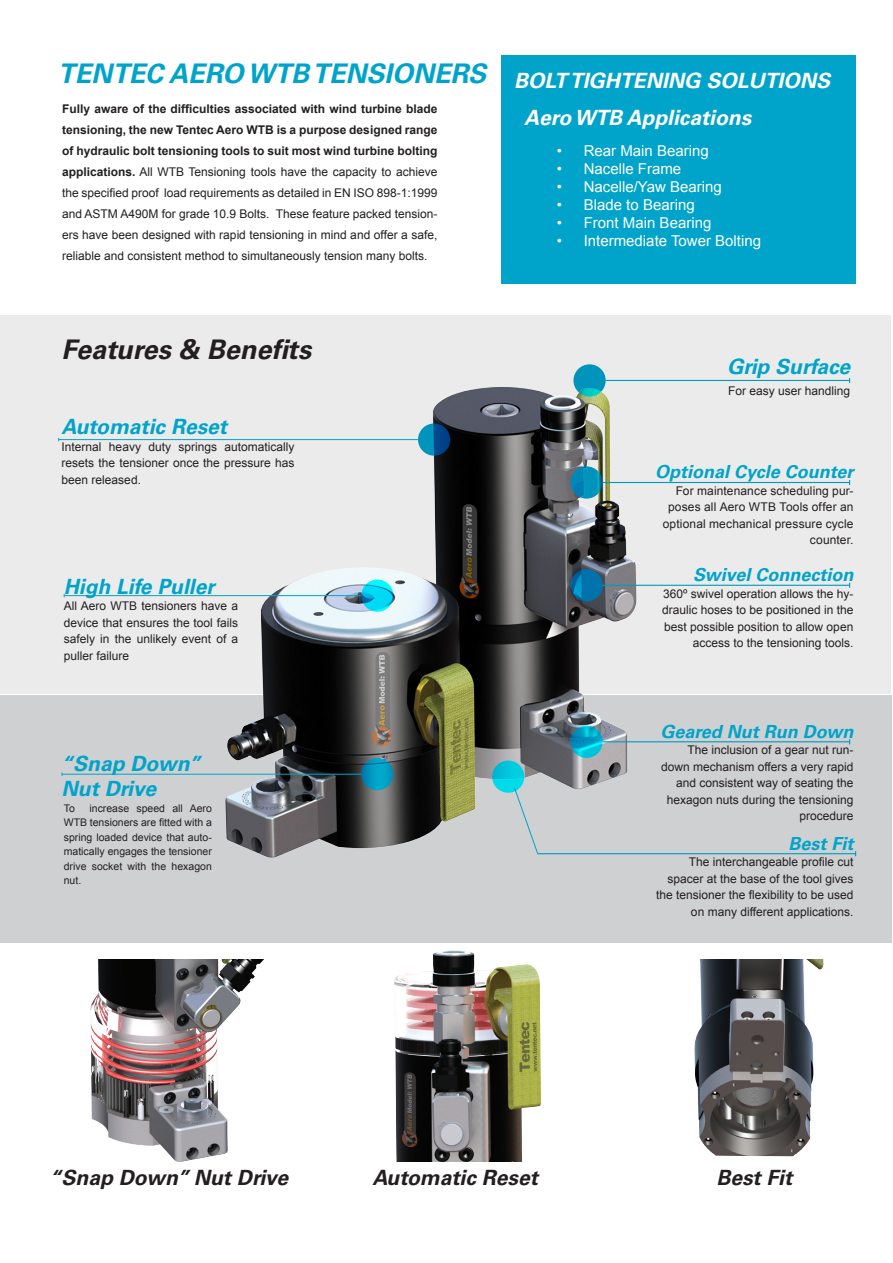
<style>
.page{position:relative;width:893px;height:1263px;background:#fff}
.page>*{position:absolute;margin:0;border:0;box-sizing:border-box;transform-origin:0 0}
.AC_HEADER{font:italic 700 27px "Univers LT Std";color:#00a4ca}
.AC_HEADER-2{font:italic 700 27px "Univers LT Std";color:#231f20}
.AC_HEADER-3{font:italic 700 21px/25.2px "Univers LT Std";color:#00a4ca}
.AC_HEADER-4{font:italic 700 21px "Univers LT Std";color:#fff}
.AC_HEADER-5{font:italic 700 21px "Univers LT Std";color:#231f20}
.AC_HEADER-6{font:italic 700 18px "Univers LT Std";color:#00a4ca}
.t1{font:15px "Arial";color:#fff}
.Arial_8{font:12px/16.5px "Arial";color:#231f20;text-align:right}
.t2{font:10.5px/14.4px "Arial";color:#231f20;text-align:justify}
.s1{font-weight:700}
</style>
<div class="page">
<div style="left:501px;top:56px;width:355px;height:228px;background:#00a4ca"></div>
<div style="left:0;top:315px;width:891px;height:379px;background:#ecebeb"></div>
<div style="left:0;top:695px;width:891px;height:247px;background:#cfd0d2"></div>
<img style="left:212px;top:365px;width:485px;height:493px">
<svg style="left:573px;top:364px;width:33px;height:33px"></svg>
<svg style="left:570px;top:569px;width:33px;height:32px"></svg>
<svg style="left:570px;top:466px;width:33px;height:33px"></svg>
<svg style="left:570px;top:726px;width:33px;height:32px"></svg>
<svg style="left:492px;top:760px;width:32px;height:33px"></svg>
<svg style="left:361px;top:758px;width:32px;height:32px"></svg>
<svg style="left:361px;top:579px;width:32px;height:33px"></svg>
<svg style="left:418px;top:423px;width:32px;height:33px"></svg>
<hr style="left:606px;top:380px;width:244px;height:1px;background:#009bc1">
<hr style="left:603px;top:585px;width:247px;height:1px;background:#009bc1">
<hr style="left:603px;top:482px;width:247px;height:1px;background:#009bc1">
<hr style="left:603px;top:741px;width:247px;height:1px;background:#009bc1">
<hr style="left:537px;top:853px;width:319px;height:1px;background:#009bc1">
<hr style="left:62px;top:774px;width:299px;height:1px;background:#00a4ca">
<hr style="left:64px;top:595px;width:297px;height:1px;background:#00a4ca">
<hr style="left:59px;top:439px;width:360px;height:1px;background:#00a4ca">
<svg style="left:514px;top:787px;width:25px;height:67px"></svg>
<img style="left:694px;top:959px;width:130px;height:198px">
<img style="left:377px;top:942px;width:170px;height:219px">
<img style="left:90px;top:959px;width:174px;height:203px">
<p class="AC_HEADER" style="left:58px;top:58px;width:429px">TENTEC AERO WTB TENSIONERS</p>
<p class="AC_HEADER-4" style="left:514px;top:68px;width:317px">BOLT TIGHTENING SOLUTIONS</p>
<p class="Arial_8" style="left:62px;top:99px;width:377px;line-height:21px;text-align:justify"><span class="s1">Fully aware of the difficulties associated with wind turbine blade tensioning, the new Tentec Aero WTB is a purpose designed range of hydraulic bolt tensioning tools to suit most wind turbine bolting applications.</span> All WTB Tensioning tools have the capacity to achieve the specified proof load requirements as detailed in EN ISO 898-1:1999 and ASTM A490M for grade 10.9 Bolts. These feature packed tension&shy;ers have been designed with rapid tensioning in mind and offer a safe, reliable and consistent method to simultaneously tension many bolts.</p>
<p class="AC_HEADER-2" style="left:62px;top:333px;width:251px">Features &amp; Benefits</p>
<p class="AC_HEADER-3" style="left:62px;top:415px;width:167px">Automatic Reset</p>
<p class="Arial_8" style="left:62px;top:438px;width:234px;text-align:justify">Internal heavy duty springs automatically resets the tensioner once the pressure has been released.</p>
<p class="AC_HEADER-3" style="left:64px;top:574px;width:152px">High Life Puller</p>
<p class="Arial_8" style="left:64px;top:598px;width:176px;text-align:justify">All Aero WTB tensioners have a device that ensures the tool fails safely in the unlikely event of a puller failure</p>
<p class="AC_HEADER-3" style="left:62px;top:751px;width:141px">“Snap Down”<br>Nut Drive</p>
<p class="t2" style="left:64px;top:801px;width:150px;text-indent:26px">increase speed all Aero WTB tensioners are fitted with a spring loaded device that auto&shy;matically engages the tensioner drive socket with the hexagon nut.</p>
<p class="t2" style="left:64px;top:801px;width:13px">To</p>
<p class="AC_HEADER-4" style="left:524px;top:105px;width:228px">Aero WTB Applications</p>
<p class="t1" style="left:557px;top:140px;width:154px">• Rear Main Bearing</p>
<p class="t1" style="left:557px;top:158px;width:126px">• Nacelle Frame</p>
<p class="t1" style="left:557px;top:176px;width:167px">• Nacelle/Yaw Bearing</p>
<p class="t1" style="left:557px;top:194px;width:139px">• Blade to Bearing</p>
<p class="t1" style="left:557px;top:212px;width:156px">• Front Main Bearing</p>
<p class="t1" style="left:557px;top:230px;width:206px">• Intermediate Tower Bolting</p>
<p class="AC_HEADER-3" style="left:727px;top:355px;width:125px">Grip Surface</p>
<p class="Arial_8" style="left:728px;top:383px;width:124px">For easy user handling</p>
<p class="AC_HEADER-6" style="left:655px;top:461px;width:200px">Optional Cycle Counter</p>
<p class="Arial_8" style="left:663px;top:482px;width:192px">For maintenance scheduling pur&shy;poses all Aero WTB Tools offer an optional mechanical pressure cycle counter.</p>
<p class="AC_HEADER-6" style="left:693px;top:564px;width:162px">Swivel Connection</p>
<p class="Arial_8" style="left:662px;top:585px;width:193px">360º swivel operation allows the hy&shy;draulic hoses to be positioned in the best possible position to allow open access to the tensioning tools.</p>
<p class="AC_HEADER-6" style="left:660px;top:721px;width:195px">Geared Nut Run Down</p>
<p class="Arial_8" style="left:661px;top:742px;width:194px">The inclusion of a gear nut run&shy;down mechanism offers a very rapid and consistent way of seating the hexagon nuts during the tensioning procedure</p>
<p class="AC_HEADER-6" style="left:788px;top:833px;width:67px">Best Fit</p>
<p class="Arial_8" style="left:656px;top:853px;width:199px">The interchangeable profile cut spacer at the base of the tool gives the tensioner the flexibility to be used on many different applications.</p>
<p class="AC_HEADER-5" style="left:50px;top:1165px;width:240px">“Snap Down” Nut Drive</p>
<p class="AC_HEADER-5" style="left:372px;top:1165px;width:167px">Automatic Reset</p>
<p class="AC_HEADER-5" style="left:716px;top:1165px;width:77px">Best Fit</p>
</div>
